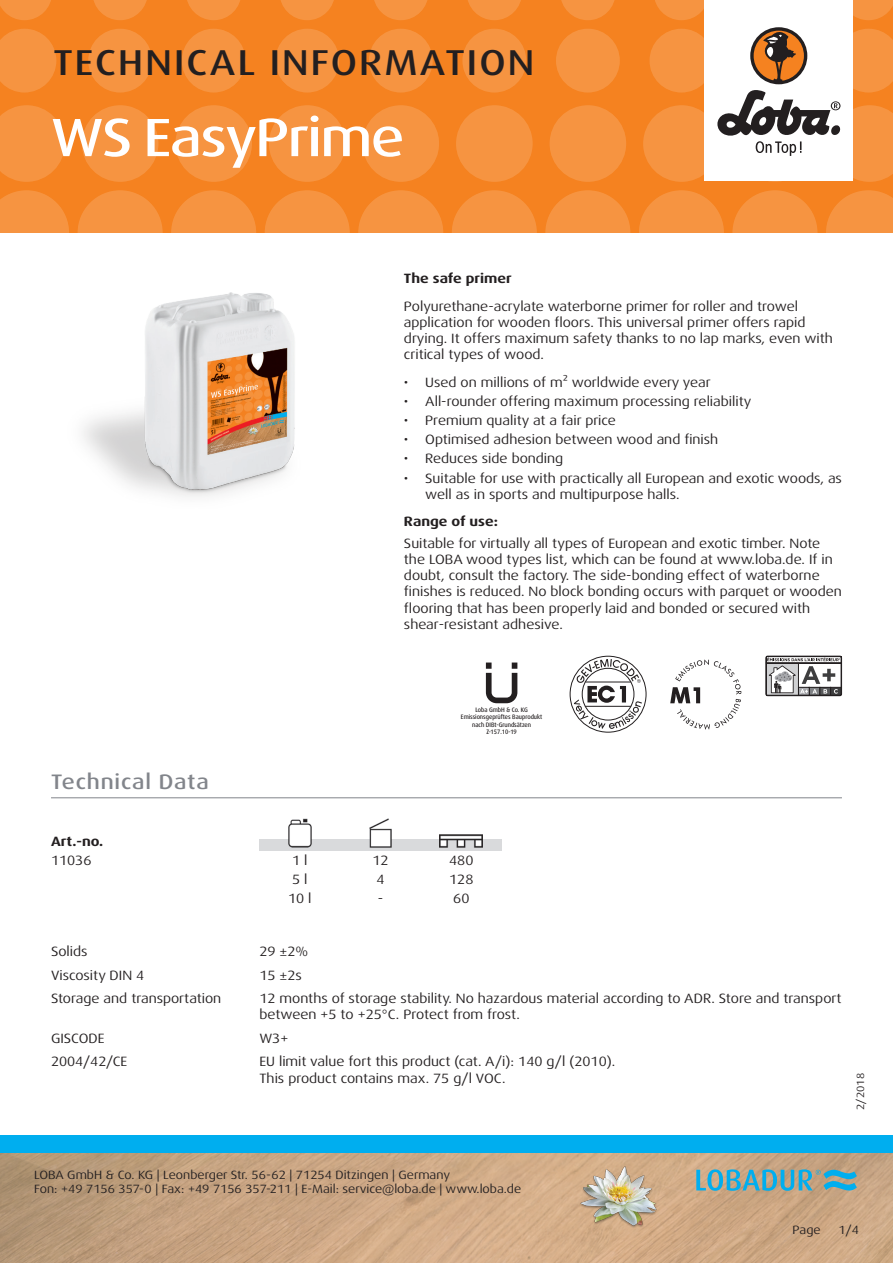
<style>
.page{position:relative;width:893px;height:1263px;background:#fff}
.page>*{position:absolute;margin:0;border:0;box-sizing:border-box;transform-origin:0 0}
.t1{font:500 expanded 54px "Dax Pro";letter-spacing:-.025em;color:#fff}
.t2{font:500 expanded 36px "Dax Pro";letter-spacing:.06em;color:#231f20}
.Titel_grau{font:500 expanded 21px "Dax Pro";letter-spacing:.04em;color:#82858b}
.Text{font:expanded 13.5px/16.2px "Dax Pro";color:#231f20}
.Text_Bold{font:700 expanded 13.5px "Dax Pro";color:#231f20}
.Text_zentriert{font:expanded 13.5px "Dax Pro";color:#231f20}
.Pagina{font:expanded 12px/14.4px "Dax Pro";color:#231f20}
.t3{font:expanded 10.5px "Dax Pro";color:#231f20}
.DIBT{font:500 expanded 6.45px/7.5px "Dax Pro";color:#231f20;text-align:center;scale:.82 1}
</style>
<div class="page">
<div style="left:0;top:0;width:893px;height:233px;background:#f58220"></div>
<svg style="left:0;top:190px;width:69px;height:43px"></svg>
<svg style="left:78px;top:190px;width:85px;height:85px;fill:#f69441"></svg>
<svg style="left:171px;top:190px;width:85px;height:85px;fill:#f69441"></svg>
<svg style="left:265px;top:190px;width:85px;height:85px;fill:#f69441"></svg>
<svg style="left:358px;top:190px;width:85px;height:85px;fill:#f69441"></svg>
<svg style="left:545px;top:190px;width:85px;height:85px;fill:#f69441"></svg>
<svg style="left:452px;top:190px;width:85px;height:85px;fill:#f69441"></svg>
<svg style="left:732px;top:190px;width:85px;height:85px;fill:#f69441"></svg>
<svg style="left:639px;top:190px;width:85px;height:85px;fill:#f69441"></svg>
<svg style="left:826px;top:190px;width:67px;height:43px"></svg>
<svg style="left:0;top:105px;width:65px;height:77px"></svg>
<svg style="left:82px;top:105px;width:76px;height:77px"></svg>
<svg style="left:175px;top:105px;width:77px;height:77px"></svg>
<svg style="left:269px;top:105px;width:76px;height:77px"></svg>
<svg style="left:456px;top:105px;width:77px;height:77px"></svg>
<svg style="left:362px;top:105px;width:77px;height:77px"></svg>
<svg style="left:550px;top:105px;width:76px;height:77px"></svg>
<svg style="left:0;top:29px;width:56px;height:63px"></svg>
<svg style="left:182px;top:29px;width:64px;height:63px"></svg>
<svg style="left:88px;top:29px;width:64px;height:63px"></svg>
<svg style="left:275px;top:29px;width:64px;height:63px"></svg>
<svg style="left:462px;top:29px;width:64px;height:63px"></svg>
<svg style="left:369px;top:29px;width:64px;height:63px"></svg>
<svg style="left:556px;top:29px;width:64px;height:63px"></svg>
<svg style="left:0;top:0;width:51px;height:20px"></svg>
<svg style="left:187px;top:0;width:53px;height:20px"></svg>
<svg style="left:468px;top:0;width:53px;height:20px"></svg>
<svg style="left:655px;top:0;width:49px;height:20px"></svg>
<svg style="left:93px;top:0;width:54px;height:20px"></svg>
<svg style="left:374px;top:0;width:54px;height:20px"></svg>
<svg style="left:281px;top:0;width:53px;height:20px"></svg>
<svg style="left:561px;top:0;width:54px;height:20px"></svg>
<svg style="left:853px;top:0;width:40px;height:20px"></svg>
<img style="left:0;top:1152px;width:893px;height:111px">
<div style="left:0;top:1135px;width:893px;height:17px;background:#00aeef"></div>
<div style="left:704px;top:0;width:149px;height:181px;background:#fff"></div>
<svg style="left:643px;top:28px;width:250px;height:154px"></svg>
<img style="left:578px;top:1161px;width:82px;height:81px">
<svg style="left:696px;top:1169px;width:161px;height:22px;background:#74a7ae"></svg>
<hr style="left:51px;top:797px;width:791px;height:1px;background:#82858b">
<img style="left:288px;top:818px;width:195px;height:21px">
<img style="left:259px;top:839px;width:243px;height:11px">
<img style="left:83px;top:272px;width:239px;height:225px">
<svg style="left:486px;top:662px;width:31px;height:41px"></svg>
<svg style="left:570px;top:656px;width:76px;height:76px"></svg>
<svg style="left:670px;top:659px;width:71px;height:71px"></svg>
<svg style="left:766px;top:656px;width:76px;height:40px"></svg>
<h2 class="t2" style="left:53px;top:40px;width:483px">TECHNICAL INFORMATION</h2>
<p class="t1" style="left:51px;top:103px;width:355px">WS EasyPrime</p>
<p class="Text_Bold" style="left:404px;top:269px;width:109px">The safe primer</p>
<p class="Text" style="left:404px;top:298px;width:430px">Polyurethane-acrylate waterborne primer for roller and trowel application for wooden floors. This universal primer offers rapid drying. It offers maximum safety thanks to no lap marks, even with critical types of wood.</p>
<p class="Text" style="left:404px;top:374px;width:308px">• Used on millions of m² worldwide every year</p>
<p class="Text" style="left:404px;top:393px;width:349px">• All-rounder offering maximum processing reliability</p>
<p class="Text" style="left:404px;top:412px;width:213px">• Premium quality at a fair price</p>
<p class="Text" style="left:404px;top:432px;width:316px">• Optimised adhesion between wood and finish</p>
<p class="Text" style="left:404px;top:451px;width:161px">• Reduces side bonding</p>
<p class="Text" style="left:425px;top:470px;width:418px;text-indent:-21px">• Suitable for use with practically all European and exotic woods, as well as in sports and multipurpose halls.</p>
<p class="Text_Bold" style="left:404px;top:513px;width:95px">Range of use:</p>
<p class="Text" style="left:404px;top:535px;width:439px">Suitable for virtually all types of European and exotic timber. Note the LOBA wood types list, which can be found at www.loba.de. If in doubt, consult the factory. The side-bonding effect of waterborne finishes is reduced. No block bonding occurs with parquet or wooden flooring that has been properly laid and bonded or secured with shear-resistant adhesive.</p>
<p class="Titel_grau" style="left:51px;top:768px;width:159px">Technical Data</p>
<p class="DIBT" style="left:461px;top:706px;width:101px">Loba GmbH &amp; Co. KG<br>Emissionsgeprüftes Bauprodukt nach DIBt-Grundsätzen<br>Z-157.10-19</p>
<p class="Text_Bold" style="left:51px;top:832px;width:54px">Art.-no.</p>
<p class="Text" style="left:51px;top:852px;width:42px">11036</p>
<p class="Text_zentriert" style="left:292px;top:852px;width:17px">1 l</p>
<p class="Text_zentriert" style="left:372px;top:852px;width:18px">12</p>
<p class="Text_zentriert" style="left:449px;top:852px;width:26px">480</p>
<p class="Text_zentriert" style="left:292px;top:871px;width:17px">5 l</p>
<p class="Text_zentriert" style="left:377px;top:871px;width:10px">4</p>
<p class="Text_zentriert" style="left:449px;top:871px;width:26px">128</p>
<p class="Text_zentriert" style="left:288px;top:890px;width:25px">10 l</p>
<p class="Text_zentriert" style="left:378px;top:890px;width:7px">-</p>
<p class="Text_zentriert" style="left:453px;top:890px;width:18px">60</p>
<p class="Text" style="left:51px;top:943px;width:38px">Solids</p>
<p class="Text" style="left:259px;top:943px;width:50px">29 ±2%</p>
<p class="Text" style="left:51px;top:967px;width:95px">Viscosity DIN 4</p>
<p class="Text" style="left:259px;top:967px;width:44px">15 ±2s</p>
<p class="Text" style="left:51px;top:990px;width:172px">Storage and transportation</p>
<p class="Text" style="left:259px;top:990px;width:584px">12 months of storage stability. No hazardous material according to ADR. Store and transport between +5 to +25°C. Protect from frost.</p>
<p class="Text" style="left:51px;top:1030px;width:55px">GISCODE</p>
<p class="Text" style="left:259px;top:1030px;width:30px">W3+</p>
<p class="Text" style="left:51px;top:1054px;width:78px">2004/42/CE</p>
<p class="Text" style="left:259px;top:1054px;width:357px">EU limit value fort this product (cat. A/i): 140 g/l (2010).</p>
<p class="Text" style="left:259px;top:1070px;width:248px">This product contains max. 75 g/l VOC.</p>
<p class="t3" style="left:854px;top:1110px;width:38px;rotate:-90deg">2/2018</p>
<p class="Pagina" style="left:34px;top:1167px;width:489px">LOBA GmbH &amp; Co. KG | Leonberger Str. 56-62 | 71254 Ditzingen | Germany<br>Fon: +49 7156 357-0 | Fax: +49 7156 357-211 | E-Mail: service@loba.de | www.loba.de</p>
<p class="Pagina" style="left:793px;top:1223px;width:30px">Page</p>
<p class="Pagina" style="left:838px;top:1223px;width:22px">1/4</p>
</div>
